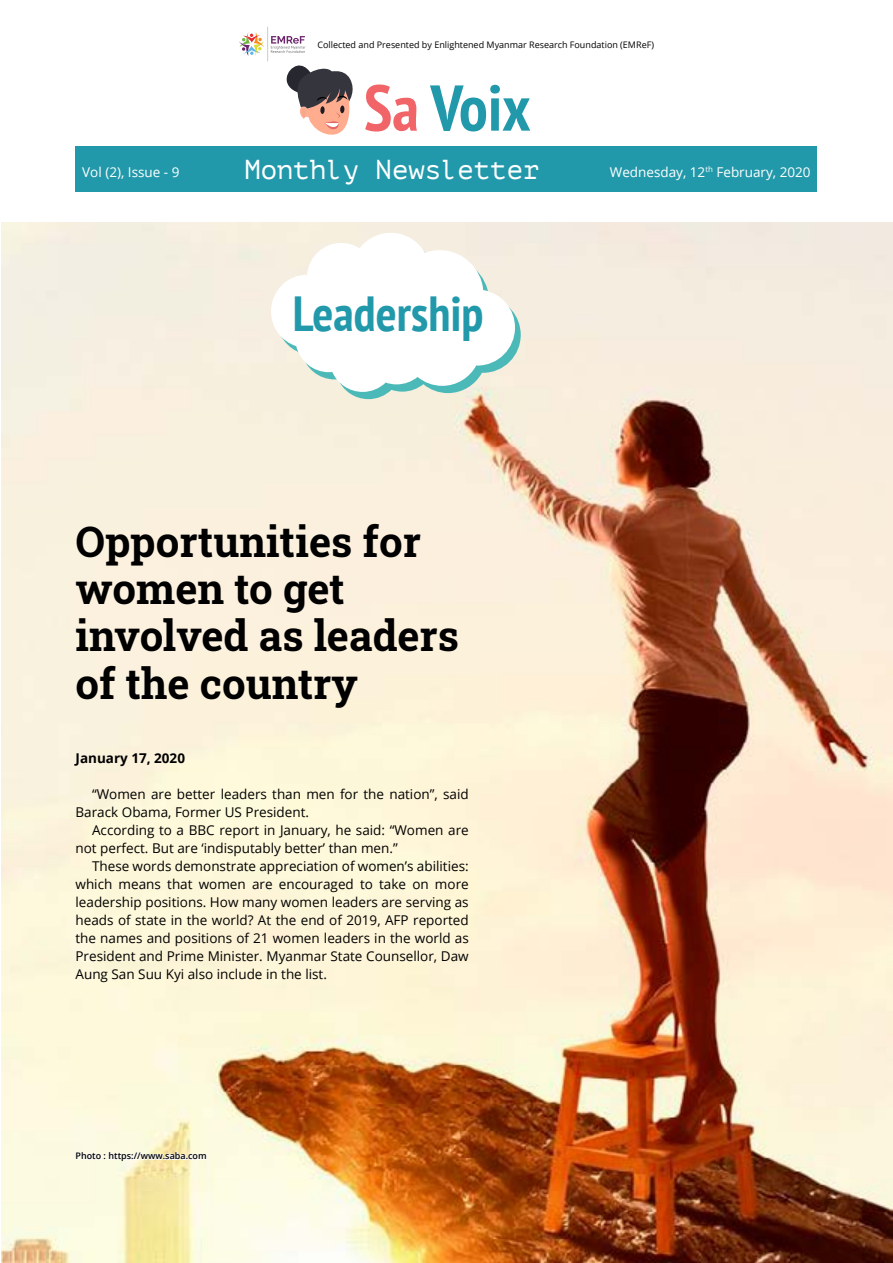
<style>
.page{position:relative;width:893px;height:1263px;background:#fff}
.page>*{position:absolute;margin:0;border:0;box-sizing:border-box;transform-origin:0 0}
.t1{font:700 condensed 64.65px "PT Sans";color:#2299ab}
.t2{font:700 condensed 49.2px "PT Sans";color:#2299ab}
.t3{font:700 42px/47.4px "Roboto Slab";color:#000}
.t4{font:27.3px "PT Mono";color:#fff}
.t5{font:13.5px/18px "Open Sans";color:#000}
.t6{font:13.5px "Open Sans";color:#fff}
.t7{font:700 13.5px "Open Sans";color:#000}
.t8{font:9px "Open Sans";color:#000}
.t9{font:600 9px "Open Sans";color:#000}
.s1{color:#f16468}
</style>
<div class="page">
<div style="left:76px;top:147px;width:741px;height:45px;background:#2299ab"></div>
<svg style="left:271px;top:36px;width:34px;height:17px"></svg>
<svg style="left:239px;top:32px;width:25px;height:24px"></svg>
<hr style="left:267px;top:27px;width:1px;height:34px;background:#cdcccb">
<svg style="left:286px;top:65px;width:67px;height:70px"></svg>
<img style="left:1px;top:222px;width:892px;height:1041px">
<svg style="left:271px;top:233px;width:250px;height:166px"></svg>
<svg style="left:75px;top:1144px;width:132px;height:22px"></svg>
<p class="t6" style="left:82px;top:163px;width:99px">Vol (2), Issue - 9</p>
<p class="t8" style="left:317px;top:39px;width:338px">Collected and Presented by Enlightened Myanmar Research Foundation (EMReF)</p>
<h1 class="t1" style="left:364px;top:65px;width:168px"><span class="s1">Sa</span> Voix</h1>
<p class="t6" style="left:610px;top:163px;width:202px">Wednesday, 12<sup>th</sup> February, 2020</p>
<h3 class="t4" style="left:244px;top:154px;width:297px">Monthly Newsletter</h3>
<h2 class="t2" style="left:293px;top:281px;width:192px">Leadership</h2>
<h3 class="t3" style="left:76px;top:517px;width:385px">Opportunities for women to get involved as leaders of the country</h3>
<p class="t7" style="left:76px;top:749px;width:111px">January 17, 2020</p>
<p class="t5" style="left:76px;top:785px;width:395px;text-indent:16px">“Women are better leaders than men for the nation”, said<br>Barack Obama, Former US President.</p>
<p class="t5" style="left:76px;top:821px;width:395px;text-indent:16px">According to a BBC report in January, he said: “Women are not perfect. But are ‘indisputably better’ than men.”</p>
<p class="t5" style="left:76px;top:857px;width:395px;text-align:justify;text-indent:16px">These words demonstrate appreciation of women’s abilities: which means that women are encouraged to take on more leadership positions. How many women leaders are serving as heads of state in the world? At the end of 2019, AFP reported the names and positions of 21 women leaders in the world as President and Prime Minister. Myanmar State Counsellor, Daw Aung San Suu Kyi also include in the list.</p>
<p class="t9" style="left:76px;top:1150px;width:133px">Photo : https://www.saba.com</p>
</div>
